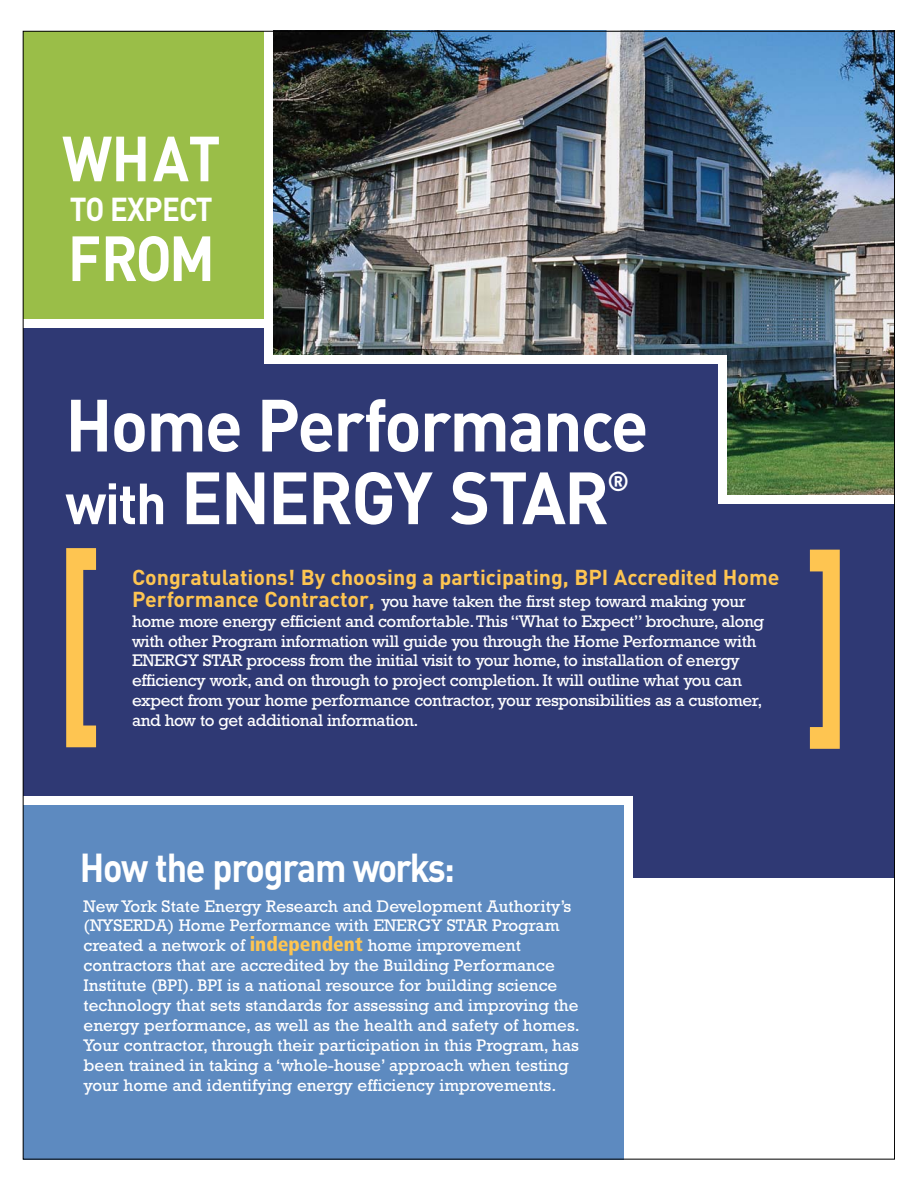
<style>
.page{position:relative;width:918px;height:1188px;background:#fff}
.page>*{position:absolute;margin:0;border:0;box-sizing:border-box;transform-origin:0 0}
.t1{font:700 222.3px "Frutiger";color:#fec551;scale:.6 1}
.t2{font:700 72.75px/72.8px "DIN";letter-spacing:-.025em;color:#fff;scale:.95 1}
.t3{font:700 62.7px "DIN";letter-spacing:-.01em;color:#fff;scale:.9 1}
.t4{font:700 39.9px "DIN";letter-spacing:-.035em;color:#fff;scale:.9 1}
.t5{font:700 32.85px "DIN";letter-spacing:-.025em;color:#fff;scale:.9 1}
.t6{font:700 27px "DIN";color:#fff;scale:.95 1}
.t7{font:700 21.3px "DIN";color:#fec551}
.t8{font:17.1px/20px "Rockwell";color:#fff}
.t9{font:17.1px/20px "Rockwell";letter-spacing:-.02em;color:#fff}
.s1{font-size:57px}
.s2{font-family:"DIN";font-weight:700;font-size:21.3px;color:#fec551}
.s3{font-family:"Frutiger";font-weight:900;font-stretch:condensed;font-size:19.95px;color:#fec551}
</style>
<div class="page">
<div style="left:23px;top:31px;width:686px;height:301px;background:#9abe48"></div>
<div style="left:23px;top:326px;width:872px;height:551px;background:#2f3974"></div>
<div style="left:23px;top:802px;width:602px;height:358px;background:#5d8ac0"></div>
<img style="left:272px;top:33px;width:621px;height:462px">
<div style="left:23px;top:320px;width:244px;height:8px;background:#fff"></div>
<div style="left:23px;top:796px;width:608px;height:9px;background:#fff"></div>
<div style="left:266px;top:356px;width:461px;height:8px;background:#fff"></div>
<div style="left:721px;top:495px;width:174px;height:9px;background:#fff"></div>
<div style="left:264px;top:31px;width:8px;height:333px;background:#fff"></div>
<div style="left:718px;top:360px;width:9px;height:144px;background:#fff"></div>
<div style="left:624px;top:796px;width:9px;height:364px;background:#fff"></div>
<h3 class="t3" style="left:62px;top:137px;width:178px">WHAT</h3>
<h3 class="t5" style="left:70px;top:198px;width:160px">TO EXPECT</h3>
<h3 class="t3" style="left:68px;top:237px;width:165px">FROM</h3>
<h2 class="t2" style="left:65px;top:396px;width:615px">Home Performance <span class="s1">with</span> ENERGY STAR</h2>
<h3 class="t6" style="left:607px;top:472px;width:24px">®</h3>
<h1 class="t1" style="left:57px;top:549px;width:76px">[</h1>
<h1 class="t1" style="left:805px;top:551px;width:76px">]</h1>
<p class="t7" style="left:132px;top:570px;width:649px">Congratulations! By choosing a participating, BPI Accredited Home</p>
<p class="t9" style="left:132px;top:593px;width:634px"><span class="s2">Performance Contractor,</span> you have taken the first step toward making your home more energy efficient and comfortable.This “What to Expect” brochure, along with other Program information will guide you through the Home Performance with ENERGY STAR process from the initial visit to your home, to installation of energy efficiency work, and on through to project completion. It will outline what you can expect from your home performance contractor, your responsibilities as a customer, and how to get additional information.</p>
<h3 class="t4" style="left:80px;top:854px;width:419px">How the program works:</h3>
<p class="t8" style="left:84px;top:898px;width:498px">New York State Energy Research and Development Authority’s (NYSERDA) Home Performance with ENERGY STAR Program created a network of <span class="s3">independent</span> home improvement contractors that are accredited by the Building Performance Institute (BPI). BPI is a national resource for building science technology that sets standards for assessing and improving the energy performance, as well as the health and safety of homes.<br>Your contractor, through their participation in this Program, has been trained in taking a ‘whole-house’ approach when testing your home and identifying energy efficiency improvements.</p>
</div>
